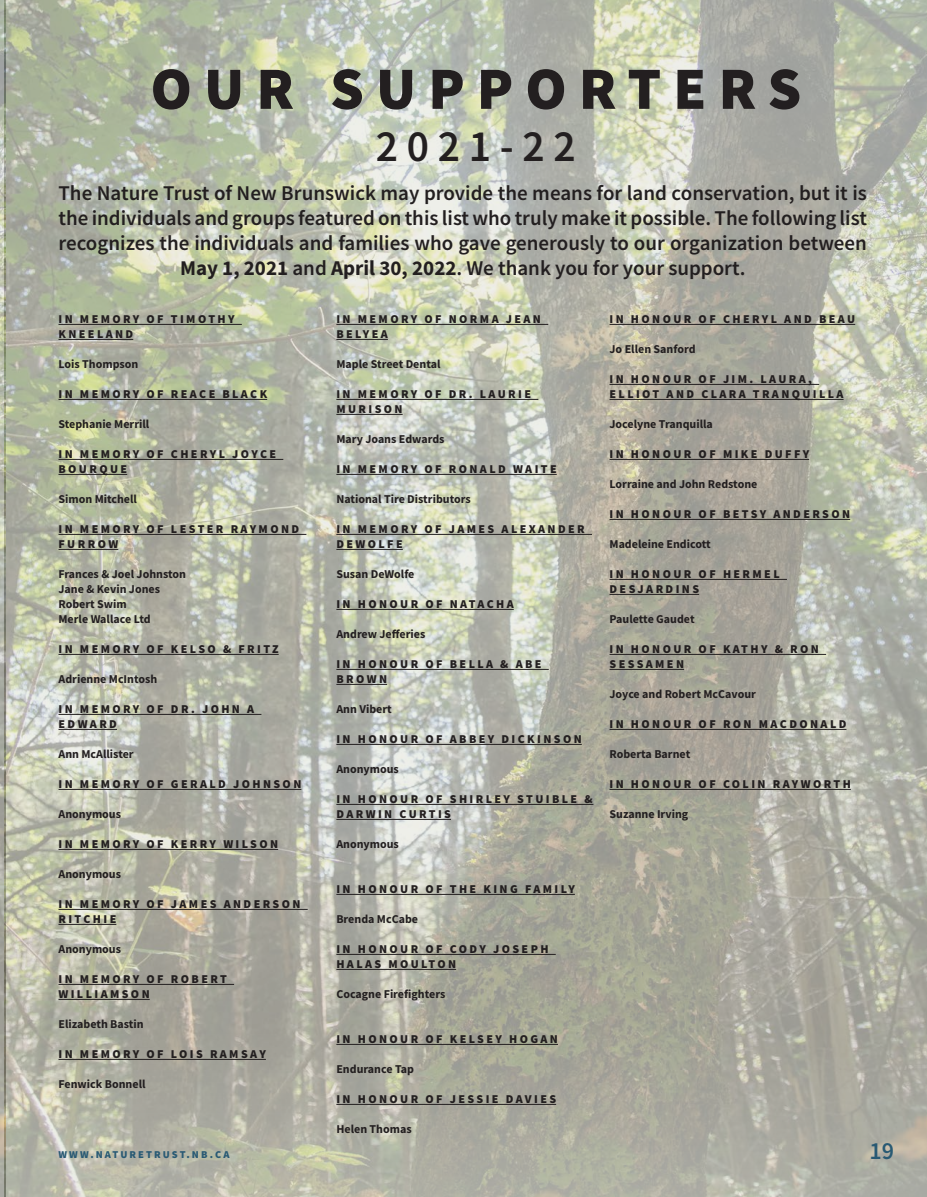
<style>
.page{position:relative;width:927px;height:1197px;background:#fff}
.page>*{position:absolute;margin:0;border:0;box-sizing:border-box;transform-origin:0 0}
.Footer_Page_Numbers{font:900 60px "Source Sans Pro";letter-spacing:.2em;color:#231f20}
.Footer_Page_Numbers-2{font:600 43.5px "Source Sans Pro";letter-spacing:.2em;color:#231f20}
.Footer_Page_Numbers-3{font:600 24px "Source Sans Pro";color:#295a74}
.Footer_Page_Numbers-4{font:600 21px/25.2px "Source Sans Pro";color:#231f20;text-align:center}
.Footer_Page_Numbers-5{font:900 12px/15px "Source Sans Pro";letter-spacing:.2em;color:#231f20}
.Footer_Page_Numbers-6{font:700 12px "Source Sans Pro";color:#231f20}
.Footer_Page_Numbers-7{font:900 10.5px "Source Sans Pro";letter-spacing:.2em;color:#295a74}
.s1{font-weight:700}
</style>
<div class="page">
<img style="left:6px;top:0;width:921px;height:1197px">
<img style="left:0;top:0;width:6px;height:1197px">
<hr style="left:58px;top:324px;width:184px;height:1px;background:#231f20">
<hr style="left:58px;top:339px;width:75px;height:1px;background:#231f20">
<hr style="left:58px;top:399px;width:209px;height:1px;background:#231f20">
<hr style="left:58px;top:459px;width:225px;height:1px;background:#231f20">
<hr style="left:58px;top:474px;width:69px;height:1px;background:#231f20">
<hr style="left:58px;top:534px;width:248px;height:1px;background:#231f20">
<hr style="left:58px;top:549px;width:60px;height:1px;background:#231f20">
<hr style="left:58px;top:654px;width:221px;height:1px;background:#231f20">
<hr style="left:58px;top:714px;width:203px;height:1px;background:#231f20">
<hr style="left:58px;top:729px;width:59px;height:1px;background:#231f20">
<hr style="left:58px;top:789px;width:243px;height:1px;background:#231f20">
<hr style="left:58px;top:849px;width:220px;height:1px;background:#231f20">
<hr style="left:58px;top:909px;width:250px;height:1px;background:#231f20">
<hr style="left:58px;top:924px;width:58px;height:1px;background:#231f20">
<hr style="left:58px;top:984px;width:176px;height:1px;background:#231f20">
<hr style="left:58px;top:999px;width:92px;height:1px;background:#231f20">
<hr style="left:58px;top:1059px;width:208px;height:1px;background:#231f20">
<hr style="left:336px;top:324px;width:212px;height:1px;background:#231f20">
<hr style="left:336px;top:339px;width:52px;height:1px;background:#231f20">
<hr style="left:336px;top:399px;width:202px;height:1px;background:#231f20">
<hr style="left:336px;top:414px;width:67px;height:1px;background:#231f20">
<hr style="left:336px;top:474px;width:221px;height:1px;background:#231f20">
<hr style="left:336px;top:534px;width:256px;height:1px;background:#231f20">
<hr style="left:336px;top:549px;width:67px;height:1px;background:#231f20">
<hr style="left:336px;top:609px;width:178px;height:1px;background:#231f20">
<hr style="left:336px;top:669px;width:213px;height:1px;background:#231f20">
<hr style="left:336px;top:684px;width:51px;height:1px;background:#231f20">
<hr style="left:336px;top:744px;width:246px;height:1px;background:#231f20">
<hr style="left:336px;top:804px;width:257px;height:1px;background:#231f20">
<hr style="left:336px;top:819px;width:115px;height:1px;background:#231f20">
<hr style="left:336px;top:894px;width:239px;height:1px;background:#231f20">
<hr style="left:336px;top:954px;width:220px;height:1px;background:#231f20">
<hr style="left:336px;top:969px;width:120px;height:1px;background:#231f20">
<hr style="left:336px;top:1044px;width:222px;height:1px;background:#231f20">
<hr style="left:336px;top:1104px;width:220px;height:1px;background:#231f20">
<hr style="left:610px;top:324px;width:245px;height:1px;background:#231f20">
<hr style="left:610px;top:384px;width:209px;height:1px;background:#231f20">
<hr style="left:610px;top:399px;width:234px;height:1px;background:#231f20">
<hr style="left:610px;top:459px;width:199px;height:1px;background:#231f20">
<hr style="left:610px;top:519px;width:240px;height:1px;background:#231f20">
<hr style="left:610px;top:579px;width:177px;height:1px;background:#231f20">
<hr style="left:610px;top:594px;width:89px;height:1px;background:#231f20">
<hr style="left:610px;top:654px;width:216px;height:1px;background:#231f20">
<hr style="left:610px;top:669px;width:74px;height:1px;background:#231f20">
<hr style="left:610px;top:729px;width:237px;height:1px;background:#231f20">
<hr style="left:610px;top:789px;width:241px;height:1px;background:#231f20">
<p class="Footer_Page_Numbers" style="left:150px;top:47px;width:652px">OUR SUPPORTERS</p>
<p class="Footer_Page_Numbers-2" style="left:376px;top:118px;width:202px">2021-22</p>
<p class="Footer_Page_Numbers-4" style="left:58px;top:180px;width:810px">The Nature Trust of New Brunswick may provide the means for land conservation, but it is the individuals and groups featured on this list who truly make it possible. The following list recognizes the individuals and families who gave generously to our organization between <span class="s1">May 1, 2021</span> and <span class="s1">April 30, 2022</span>. We thank you for your support.</p>
<p class="Footer_Page_Numbers-5" style="left:58px;top:312px;width:178px">IN MEMORY OF TIMOTHY<br>KNEELAND</p>
<p class="Footer_Page_Numbers-6" style="left:58px;top:356px;width:81px">Lois Thompson</p>
<p class="Footer_Page_Numbers-5" style="left:58px;top:387px;width:210px">IN MEMORY OF REACE BLACK</p>
<p class="Footer_Page_Numbers-6" style="left:58px;top:416px;width:92px">Stephanie Merrill</p>
<p class="Footer_Page_Numbers-5" style="left:58px;top:447px;width:219px">IN MEMORY OF CHERYL JOYCE<br>BOURQUE</p>
<p class="Footer_Page_Numbers-6" style="left:58px;top:491px;width:80px">Simon Mitchell</p>
<p class="Footer_Page_Numbers-5" style="left:58px;top:522px;width:242px">IN MEMORY OF LESTER RAYMOND<br>FURROW</p>
<p class="Footer_Page_Numbers-6" style="left:58px;top:566px;width:129px">Frances &amp; Joel Johnston</p>
<p class="Footer_Page_Numbers-6" style="left:58px;top:581px;width:103px">Jane &amp; Kevin Jones</p>
<p class="Footer_Page_Numbers-6" style="left:58px;top:596px;width:70px">Robert Swim</p>
<p class="Footer_Page_Numbers-6" style="left:58px;top:611px;width:94px">Merle Wallace Ltd</p>
<p class="Footer_Page_Numbers-5" style="left:58px;top:642px;width:222px">IN MEMORY OF KELSO &amp; FRITZ</p>
<p class="Footer_Page_Numbers-6" style="left:58px;top:671px;width:100px">Adrienne McIntosh</p>
<p class="Footer_Page_Numbers-5" style="left:58px;top:702px;width:197px">IN MEMORY OF DR. JOHN A<br>EDWARD</p>
<p class="Footer_Page_Numbers-6" style="left:58px;top:746px;width:77px">Ann McAllister</p>
<p class="Footer_Page_Numbers-5" style="left:58px;top:777px;width:244px">IN MEMORY OF GERALD JOHNSON</p>
<p class="Footer_Page_Numbers-6" style="left:58px;top:806px;width:64px">Anonymous</p>
<p class="Footer_Page_Numbers-5" style="left:58px;top:837px;width:221px">IN MEMORY OF KERRY WILSON</p>
<p class="Footer_Page_Numbers-6" style="left:58px;top:866px;width:64px">Anonymous</p>
<p class="Footer_Page_Numbers-5" style="left:58px;top:897px;width:244px">IN MEMORY OF JAMES ANDERSON<br>RITCHIE</p>
<p class="Footer_Page_Numbers-6" style="left:58px;top:941px;width:64px">Anonymous</p>
<p class="Footer_Page_Numbers-5" style="left:58px;top:972px;width:170px">IN MEMORY OF ROBERT<br>WILLIAMSON</p>
<p class="Footer_Page_Numbers-6" style="left:58px;top:1016px;width:87px">Elizabeth Bastin</p>
<p class="Footer_Page_Numbers-5" style="left:58px;top:1047px;width:209px">IN MEMORY OF LOIS RAMSAY</p>
<p class="Footer_Page_Numbers-6" style="left:58px;top:1076px;width:89px">Fenwick Bonnell</p>
<p class="Footer_Page_Numbers-7" style="left:58px;top:1147px;width:173px">WWW.NATURETRUST.NB.CA</p>
<p class="Footer_Page_Numbers-5" style="left:336px;top:312px;width:206px">IN MEMORY OF NORMA JEAN<br>BELYEA</p>
<p class="Footer_Page_Numbers-6" style="left:336px;top:356px;width:106px">Maple Street Dental</p>
<p class="Footer_Page_Numbers-5" style="left:336px;top:387px;width:196px">IN MEMORY OF DR. LAURIE<br>MURISON</p>
<p class="Footer_Page_Numbers-6" style="left:336px;top:431px;width:110px">Mary Joans Edwards</p>
<p class="Footer_Page_Numbers-5" style="left:336px;top:462px;width:222px">IN MEMORY OF RONALD WAITE</p>
<p class="Footer_Page_Numbers-6" style="left:336px;top:491px;width:136px">National Tire Distributors</p>
<p class="Footer_Page_Numbers-5" style="left:336px;top:522px;width:250px">IN MEMORY OF JAMES ALEXANDER<br>DEWOLFE</p>
<p class="Footer_Page_Numbers-6" style="left:336px;top:566px;width:80px">Susan DeWolfe</p>
<p class="Footer_Page_Numbers-5" style="left:336px;top:597px;width:179px">IN HONOUR OF NATACHA</p>
<p class="Footer_Page_Numbers-6" style="left:336px;top:626px;width:90px">Andrew Jefferies</p>
<p class="Footer_Page_Numbers-5" style="left:336px;top:657px;width:207px">IN HONOUR OF BELLA &amp; ABE<br>BROWN</p>
<p class="Footer_Page_Numbers-6" style="left:336px;top:701px;width:57px">Ann Vibert</p>
<p class="Footer_Page_Numbers-5" style="left:336px;top:732px;width:247px">IN HONOUR OF ABBEY DICKINSON</p>
<p class="Footer_Page_Numbers-6" style="left:336px;top:761px;width:64px">Anonymous</p>
<p class="Footer_Page_Numbers-5" style="left:336px;top:792px;width:258px">IN HONOUR OF SHIRLEY STUIBLE &amp;<br>DARWIN CURTIS</p>
<p class="Footer_Page_Numbers-6" style="left:336px;top:836px;width:64px">Anonymous</p>
<p class="Footer_Page_Numbers-5" style="left:336px;top:882px;width:240px">IN HONOUR OF THE KING FAMILY</p>
<p class="Footer_Page_Numbers-6" style="left:336px;top:911px;width:83px">Brenda McCabe</p>
<p class="Footer_Page_Numbers-5" style="left:336px;top:942px;width:214px">IN HONOUR OF CODY JOSEPH<br>HALAS MOULTON</p>
<p class="Footer_Page_Numbers-6" style="left:336px;top:986px;width:111px">Cocagne Firefighters</p>
<p class="Footer_Page_Numbers-5" style="left:336px;top:1032px;width:223px">IN HONOUR OF KELSEY HOGAN</p>
<p class="Footer_Page_Numbers-6" style="left:336px;top:1061px;width:79px">Endurance Tap</p>
<p class="Footer_Page_Numbers-5" style="left:336px;top:1092px;width:221px">IN HONOUR OF JESSIE DAVIES</p>
<p class="Footer_Page_Numbers-6" style="left:336px;top:1121px;width:77px">Helen Thomas</p>
<p class="Footer_Page_Numbers-5" style="left:610px;top:312px;width:247px">IN HONOUR OF CHERYL AND BEAU</p>
<p class="Footer_Page_Numbers-6" style="left:610px;top:341px;width:88px">Jo Ellen Sanford</p>
<p class="Footer_Page_Numbers-5" style="left:610px;top:372px;width:236px">IN HONOUR OF JIM. LAURA,<br>ELLIOT AND CLARA TRANQUILLA</p>
<p class="Footer_Page_Numbers-6" style="left:610px;top:416px;width:105px">Jocelyne Tranquilla</p>
<p class="Footer_Page_Numbers-5" style="left:610px;top:447px;width:201px">IN HONOUR OF MIKE DUFFY</p>
<p class="Footer_Page_Numbers-6" style="left:610px;top:476px;width:149px">Lorraine and John Redstone</p>
<p class="Footer_Page_Numbers-5" style="left:610px;top:507px;width:242px">IN HONOUR OF BETSY ANDERSON</p>
<p class="Footer_Page_Numbers-6" style="left:610px;top:536px;width:103px">Madeleine Endicott</p>
<p class="Footer_Page_Numbers-5" style="left:610px;top:567px;width:172px">IN HONOUR OF HERMEL<br>DESJARDINS</p>
<p class="Footer_Page_Numbers-6" style="left:610px;top:611px;width:87px">Paulette Gaudet</p>
<p class="Footer_Page_Numbers-5" style="left:610px;top:642px;width:211px">IN HONOUR OF KATHY &amp; RON<br>SESSAMEN</p>
<p class="Footer_Page_Numbers-6" style="left:610px;top:686px;width:148px">Joyce and Robert McCavour</p>
<p class="Footer_Page_Numbers-5" style="left:610px;top:717px;width:238px">IN HONOUR OF RON MACDONALD</p>
<p class="Footer_Page_Numbers-6" style="left:610px;top:746px;width:82px">Roberta Barnet</p>
<p class="Footer_Page_Numbers-5" style="left:610px;top:777px;width:243px">IN HONOUR OF COLIN RAYWORTH</p>
<p class="Footer_Page_Numbers-6" style="left:610px;top:806px;width:80px">Suzanne Irving</p>
<p class="Footer_Page_Numbers-3" style="left:869px;top:1135px;width:26px">19</p>
</div>
